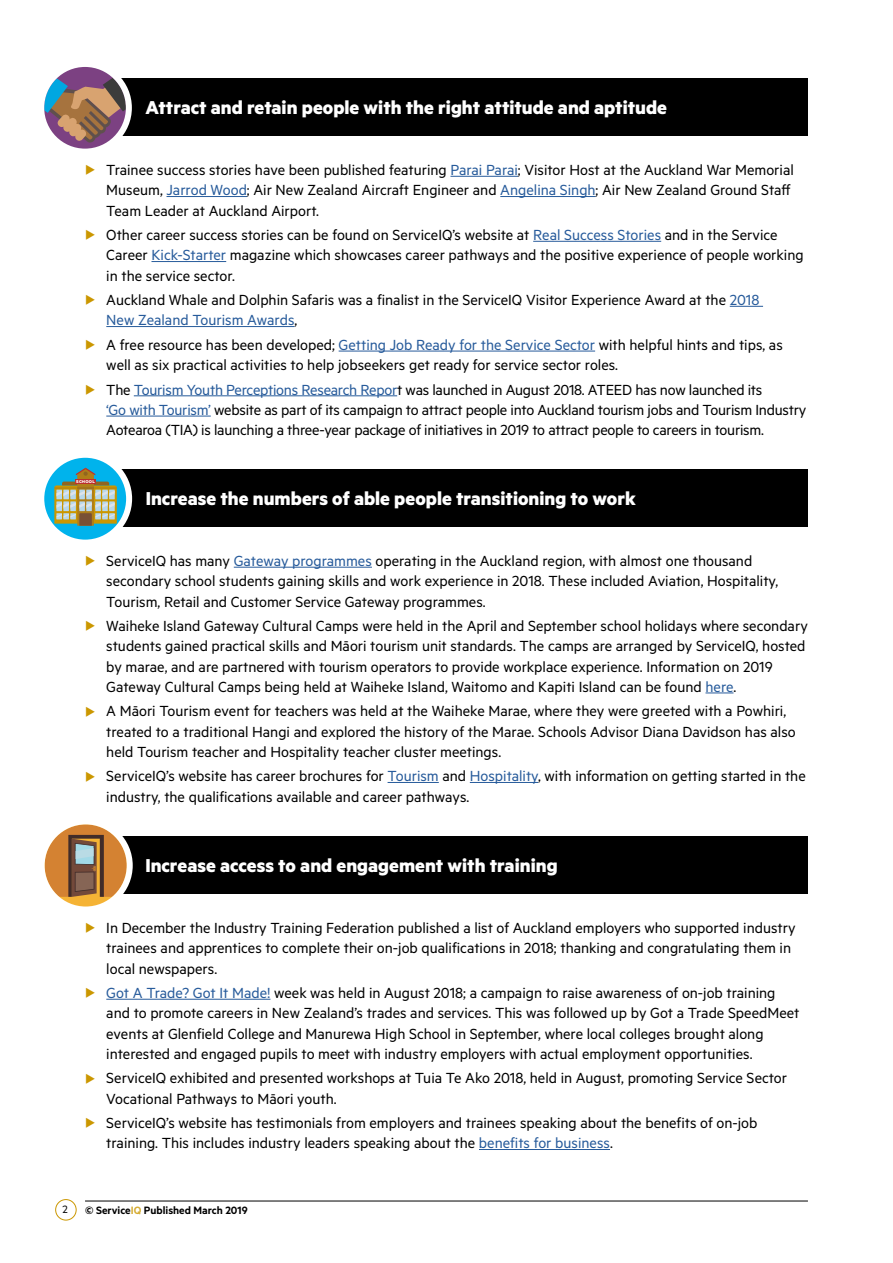
<style>
.page{position:relative;width:893px;height:1263px;background:#fff}
.page>*{position:absolute;margin:0;border:0;box-sizing:border-box;transform-origin:0 0}
.t1{font:700 21px "Metric";color:#fff}
.t2{font:16.5px/20.2px "Metric";color:#000}
.t3{font:600 12px "Metric";color:#000}
.t4{font:12px "Metric";color:#000}
.t5{font:700 4.65px "Metric";letter-spacing:.055em;color:#fff;scale:1.07 1}
.s1{color:#cb9700}
.s2{color:#275b9b}
.s3{color:#d5ac33}
</style>
<div class="page">
<div style="left:55px;top:1199px;width:22px;height:21px;border:1px solid #cb9700;border-radius:50%"></div>
<hr style="left:85px;top:1200px;width:723px;height:1px;background:#000">
<hr style="left:450px;top:176px;width:68px;height:1px;background:#275b9b">
<hr style="left:167px;top:196px;width:80px;height:1px;background:#275b9b">
<hr style="left:500px;top:196px;width:96px;height:1px;background:#275b9b">
<hr style="left:533px;top:241px;width:128px;height:1px;background:#275b9b">
<hr style="left:151px;top:261px;width:75px;height:1px;background:#275b9b">
<hr style="left:730px;top:306px;width:33px;height:1px;background:#275b9b">
<hr style="left:106px;top:326px;width:188px;height:1px;background:#275b9b">
<hr style="left:339px;top:351px;width:256px;height:1px;background:#275b9b">
<hr style="left:134px;top:396px;width:263px;height:1px;background:#275b9b">
<hr style="left:106px;top:416px;width:105px;height:1px;background:#275b9b">
<div style="left:84px;top:78px;width:724px;height:58px;background:#000"></div>
<svg style="left:41px;top:64px;width:88px;height:88px"></svg>
<svg style="left:45px;top:73px;width:81px;height:70px;background:#977d7f"></svg>
<div style="left:38px;top:61px;width:94px;height:94px;border:6px solid #fff;border-radius:50%"></div>
<div style="left:85px;top:470px;width:723px;height:57px;background:#000"></div>
<svg style="left:41px;top:455px;width:88px;height:88px;fill:#00b3ec"></svg>
<svg style="left:54px;top:468px;width:63px;height:58px;background:#90a685"></svg>
<div style="left:38px;top:452px;width:94px;height:94px;border:6px solid #fff;border-radius:50%"></div>
<hr style="left:234px;top:567px;width:138px;height:1px;background:#275b9b">
<svg style="left:705px;top:693px;width:28px;height:1px"></svg>
<hr style="left:388px;top:782px;width:51px;height:1px;background:#275b9b">
<hr style="left:470px;top:782px;width:68px;height:1px;background:#275b9b">
<hr style="left:106px;top:999px;width:164px;height:1px;background:#275b9b">
<hr style="left:479px;top:1149px;width:131px;height:1px;background:#275b9b">
<div style="left:84px;top:836px;width:724px;height:57px;background:#000"></div>
<svg style="left:42px;top:821px;width:88px;height:88px"></svg>
<svg style="left:46px;top:825px;width:81px;height:72px;background:#b98a5c"></svg>
<div style="left:39px;top:818px;width:94px;height:94px;border:6px solid #fff;border-radius:50%"></div>
<p class="t1" style="left:145px;top:94px;width:523px">Attract and retain people with the right attitude and aptitude</p>
<p class="t2" style="left:106px;top:159px;width:689px;text-indent:-21px"><span class="s1">◆</span> Trainee success stories have been published featuring <span class="s2">Parai Parai</span>; Visitor Host at the Auckland War Memorial<br>Museum, <span class="s2">Jarrod Wood</span>; Air New Zealand Aircraft Engineer and <span class="s2">Angelina Singh</span>; Air New Zealand Ground Staff<br>Team Leader at Auckland Airport.</p>
<p class="t2" style="left:106px;top:224px;width:699px;text-indent:-21px"><span class="s1">◆</span> Other career success stories can be found on ServiceIQ’s website at <span class="s2">Real Success Stories</span> and in the Service<br>Career <span class="s2">Kick-Starter</span> magazine which showcases career pathways and the positive experience of people working in the service sector.</p>
<p class="t2" style="left:106px;top:289px;width:655px;text-indent:-21px"><span class="s1">◆</span> Auckland Whale and Dolphin Safaris was a finalist in the ServiceIQ Visitor Experience Award at the <span class="s2">2018<br>New Zealand Tourism Awards</span>,</p>
<p class="t2" style="left:106px;top:334px;width:678px;text-indent:-21px"><span class="s1">◆</span> A free resource has been developed; <span class="s2">Getting Job Ready for the Service Sector</span> with helpful hints and tips, as well as six practical activities to help jobseekers get ready for service sector roles.</p>
<p class="t2" style="left:106px;top:379px;width:701px;text-indent:-21px"><span class="s1">◆</span> The <span class="s2">Tourism Youth Perceptions Research Repor</span>t was launched in August 2018. ATEED has now launched its<br><span class="s2">‘Go with Tourism’</span> website as part of its campaign to attract people into Auckland tourism jobs and Tourism Industry<br>Aotearoa (TIA) is launching a three-year package of initiatives in 2019 to attract people to careers in tourism.</p>
<p class="t5" style="left:76px;top:479px;width:19px">SCHOOL</p>
<p class="t1" style="left:146px;top:486px;width:491px">Increase the numbers of able people transitioning to work</p>
<p class="t2" style="left:106px;top:550px;width:673px;text-indent:-21px"><span class="s1">◆</span> ServiceIQ has many <span class="s2">Gateway programmes</span> operating in the Auckland region, with almost one thousand secondary school students gaining skills and work experience in 2018. These included Aviation, Hospitality,<br>Tourism, Retail and Customer Service Gateway programmes.</p>
<p class="t2" style="left:106px;top:615px;width:703px;text-indent:-21px"><span class="s1">◆</span> Waiheke Island Gateway Cultural Camps were held in the April and September school holidays where secondary students gained practical skills and Māori tourism unit standards. The camps are arranged by ServiceIQ, hosted by marae, and are partnered with tourism operators to provide workplace experience. Information on 2019<br>Gateway Cultural Camps being held at Waiheke Island, Waitomo and Kapiti Island can be found <span class="s2">here</span>.</p>
<p class="t2" style="left:106px;top:700px;width:691px;text-indent:-21px"><span class="s1">◆</span> A Māori Tourism event for teachers was held at the Waiheke Marae, where they were greeted with a Powhiri, treated to a traditional Hangi and explored the history of the Marae. Schools Advisor Diana Davidson has also held Tourism teacher and Hospitality teacher cluster meetings.</p>
<p class="t2" style="left:106px;top:765px;width:701px;text-indent:-21px"><span class="s1">◆</span> ServiceIQ’s website has career brochures for <span class="s2">Tourism</span> and <span class="s2">Hospitality</span>, with information on getting started in the industry, the qualifications available and career pathways.</p>
<p class="t1" style="left:145px;top:852px;width:414px">Increase access to and engagement with training</p>
<p class="t2" style="left:106px;top:917px;width:691px;text-indent:-21px"><span class="s1">◆</span> In December the Industry Training Federation published a list of Auckland employers who supported industry trainees and apprentices to complete their on-job qualifications in 2018; thanking and congratulating them in local newspapers.</p>
<p class="t2" style="left:106px;top:982px;width:695px;text-indent:-21px"><span class="s1">◆</span> <span class="s2">Got A Trade? Got It Made!</span> week was held in August 2018; a campaign to raise awareness of on-job training and to promote careers in New Zealand’s trades and services. This was followed up by Got a Trade SpeedMeet events at Glenfield College and Manurewa High School in September, where local colleges brought along interested and engaged pupils to meet with industry employers with actual employment opportunities.</p>
<p class="t2" style="left:106px;top:1067px;width:682px;text-indent:-21px"><span class="s1">◆</span> ServiceIQ exhibited and presented workshops at Tuia Te Ako 2018, held in August, promoting Service Sector<br>Vocational Pathways to Māori youth.</p>
<p class="t2" style="left:106px;top:1112px;width:652px;text-indent:-21px"><span class="s1">◆</span> ServiceIQ’s website has testimonials from employers and trainees speaking about the benefits of on-job training. This includes industry leaders speaking about the <span class="s2">benefits for business</span>.</p>
<p class="t4" style="left:62px;top:1202px;width:7px">2</p>
<p class="t3" style="left:85px;top:1203px;width:164px">© Service<span class="s3">IQ</span> Published March 2019</p>
</div>
